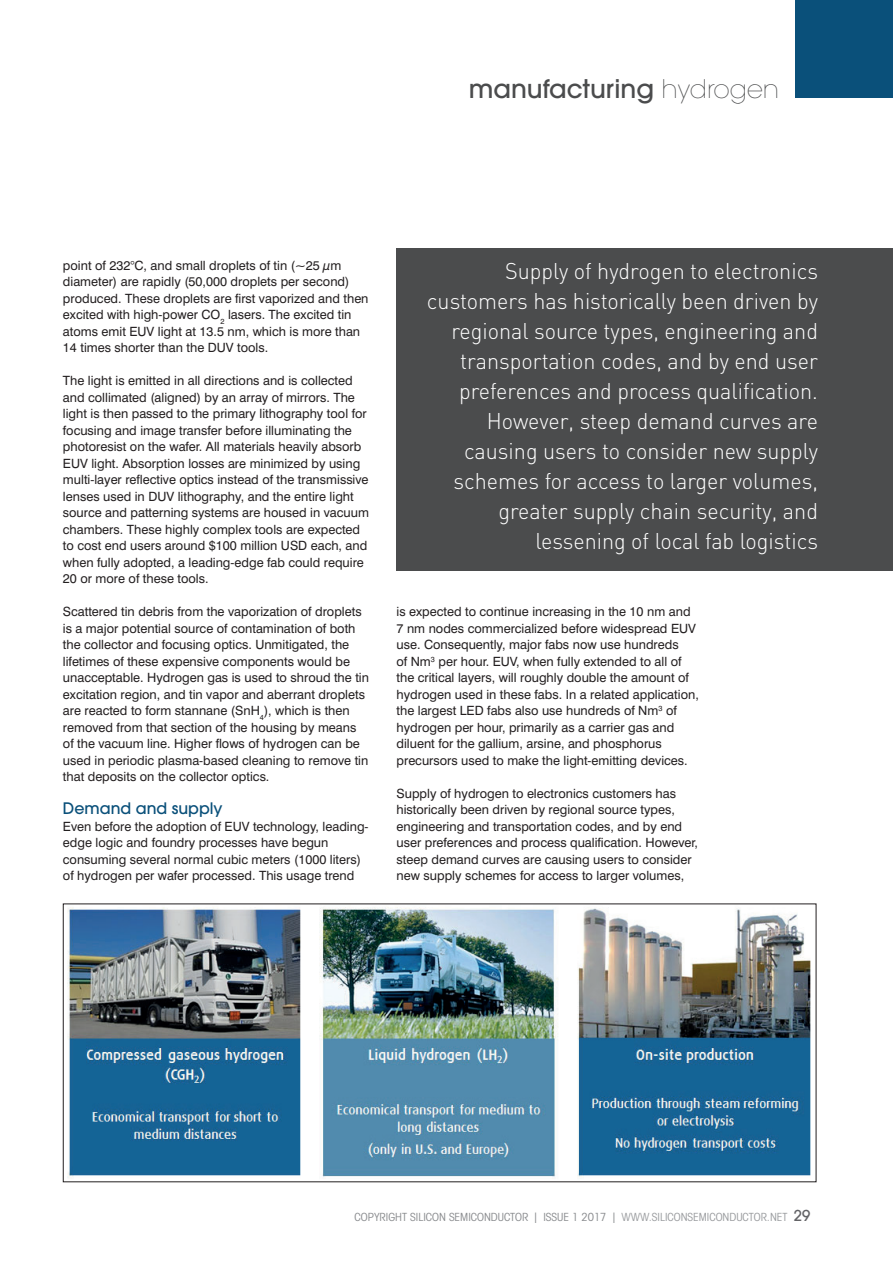
<style>
.page{position:relative;width:893px;height:1263px;background:#fff}
.page>*{position:absolute;margin:0;border:0;box-sizing:border-box;transform-origin:0 0}
.t1{font:500 25.5px "Avant Garde";color:#4b4c4d}
.t2{font:300 22.5px/30px "DIN";color:#fff;text-align:right;scale:.96 1}
.t3{font:500 15.75px "Avant Garde";color:#0a507a}
.t4{font:12.75px/16.5px "Swiss 721 BT";color:#231f20}
.t5{font:condensed 11.25px "Avant Garde";color:#8a8c8f}
.s1{font-weight:200}
.s2{font-size:14.4px}
.s3{color:#9a9c9f}
.s4{font-weight:500;font-stretch:normal;font-size:15px;color:#636366}
</style>
<div class="page">
<img style="left:67px;top:907px;width:744px;height:272px">
<div style="left:795px;top:0;width:98px;height:98px;background:#0a507a"></div>
<div style="left:396px;top:248px;width:497px;height:322px;background:#4b4c4d"></div>
<h1 class="t1" style="left:469px;top:73px;width:312px">manufacturing <span class="s1">hydrogen</span></h1>
<p class="t4" style="left:63px;top:257px;width:307px">point of 232°C, and small droplets of tin (~25 μm diameter) are rapidly (50,000 droplets per second) produced. These droplets are first vaporized and then excited with high-power CO<sub>2</sub> lasers. The excited tin atoms emit EUV light at 13.5 nm, which is more than 14 times shorter than the DUV tools.</p>
<p class="t4" style="left:63px;top:372px;width:308px">The light is emitted in all directions and is collected and collimated (aligned) by an array of mirrors. The light is then passed to the primary lithography tool for focusing and image transfer before illuminating the photoresist on the wafer. All materials heavily absorb EUV light. Absorption losses are minimized by using multi-layer reflective optics instead of the transmissive lenses used in DUV lithography, and the entire light source and patterning systems are housed in vacuum chambers. These highly complex tools are expected to cost end users around $100 million USD each, and when fully adopted, a leading-edge fab could require 20 or more of these tools.</p>
<p class="t4" style="left:63px;top:603px;width:308px">Scattered tin debris from the vaporization of droplets is a major potential source of contamination of both the collector and focusing optics. Unmitigated, the lifetimes of these expensive components would be unacceptable. Hydrogen gas is used to shroud the tin excitation region, and tin vapor and aberrant droplets are reacted to form stannane (SnH<sub>4</sub>), which is then removed from that section of the housing by means of the vacuum line. Higher flows of hydrogen can be used in periodic plasma-based cleaning to remove tin that deposits on the collector optics.</p>
<p class="t3" style="left:63px;top:799px;width:161px">Demand and supply</p>
<p class="t4" style="left:63px;top:818px;width:307px">Even before the adoption of EUV technology, leading&shy;edge logic and foundry processes have begun consuming several normal cubic meters (1000 liters) of hydrogen per wafer processed. This usage trend</p>
<p class="t2" style="left:427px;top:256px;width:409px">Supply of hydrogen to electronics customers has historically been driven by regional source types, engineering and transportation codes, and by end user preferences and process qualification.<br>However, steep demand curves are causing users to consider new supply schemes for access to larger volumes, greater supply chain security, and lessening of local fab logistics</p>
<p class="t4" style="left:396px;top:603px;width:304px">is expected to continue increasing in the 10 nm and 7 nm nodes commercialized before widespread EUV use. Consequently, major fabs now use hundreds<br>of Nm<sup>3</sup> per hour. EUV, when fully extended to all of the critical layers, will roughly double the amount of hydrogen used in these fabs. In a related application, the largest LED fabs also use hundreds of Nm<sup>3</sup> of hydrogen per hour, primarily as a carrier gas and diluent for the gallium, arsine, and phosphorus precursors used to make the light-emitting devices.</p>
<p class="t4" style="left:396px;top:785px;width:303px">Supply of hydrogen to electronics customers has historically been driven by regional source types, engineering and transportation codes, and by end user preferences and process qualification. However, steep demand curves are causing users to consider new supply schemes for access to larger volumes,</p>
<p class="t5" style="left:355px;top:1210px;width:457px">COPYRIGHT SILICON SEMICONDUCTOR <span class="s2">l</span> ISSUE 1 2017 <span class="s2">l</span> <span class="s3">WWW.SILICONSEMICONDUCTOR.NET</span> <span class="s4">29</span></p>
</div>
